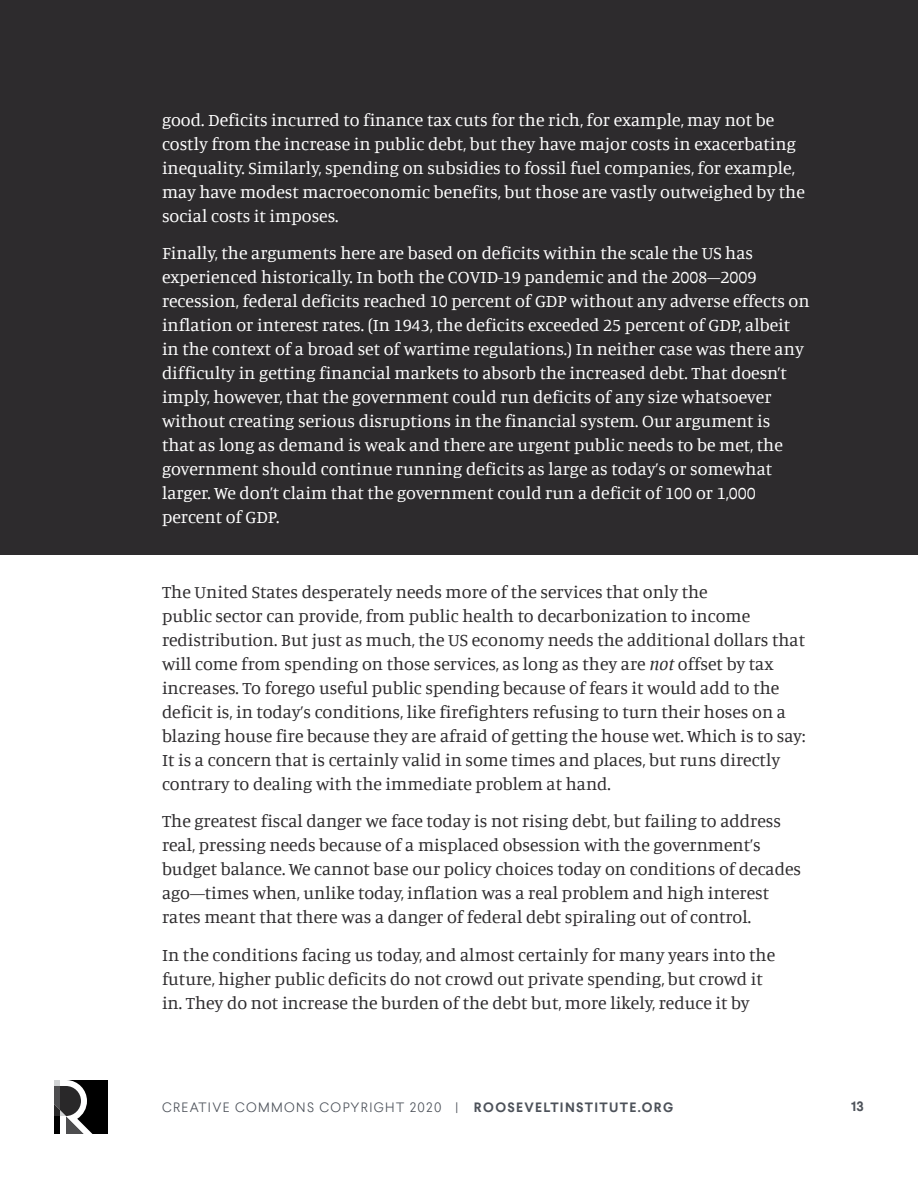
<style>
.page{position:relative;width:918px;height:1188px;background:#fff}
.page>*{position:absolute;margin:0;border:0;box-sizing:border-box;transform-origin:0 0}
.t1{font:18px/24px "Manuale";color:#2d2b2d}
.t2{font:18px/24px "Manuale";color:#fff}
.t3{font:300 13.5px "Larsseit";letter-spacing:.1em;color:#4d525a}
.t4{font:700 13.5px "Larsseit";color:#4d525a}
.s1{font-style:italic}
.s2{font-weight:700}
</style>
<div class="page">
<div style="left:0;top:0;width:918px;height:554px;background:#2d2b2d"></div>
<svg style="left:54px;top:1080px;width:54px;height:54px"></svg>
<p class="t2" style="left:162px;top:107px;width:644px">good. Deficits incurred to finance tax cuts for the rich, for example, may not be costly from the increase in public debt, but they have major costs in exacerbating inequality. Similarly, spending on subsidies to fossil fuel companies, for example, may have modest macroeconomic benefits, but those are vastly outweighed by the social costs it imposes.</p>
<p class="t2" style="left:162px;top:240px;width:649px">Finally, the arguments here are based on deficits within the scale the US has experienced historically. In both the COVID-19 pandemic and the 2008–2009 recession, federal deficits reached 10 percent of GDP without any adverse effects on inflation or interest rates. (In 1943, the deficits exceeded 25 percent of GDP, albeit in the context of a broad set of wartime regulations.) In neither case was there any difficulty in getting financial markets to absorb the increased debt. That doesn’t imply, however, that the government could run deficits of any size whatsoever without creating serious disruptions in the financial system. Our argument is<br>that as long as demand is weak and there are urgent public needs to be met, the government should continue running deficits as large as today’s or somewhat larger. We don’t claim that the government could run a deficit of 100 or 1,000 percent of GDP.</p>
<p class="t1" style="left:162px;top:579px;width:645px">The United States desperately needs more of the services that only the<br>public sector can provide, from public health to decarbonization to income redistribution. But just as much, the US economy needs the additional dollars that will come from spending on those services, as long as they are <span class="s1">not</span> offset by tax increases. To forego useful public spending because of fears it would add to the deficit is, in today’s conditions, like firefighters refusing to turn their hoses on a blazing house fire because they are afraid of getting the house wet. Which is to say:<br>It is a concern that is certainly valid in some times and places, but runs directly contrary to dealing with the immediate problem at hand.</p>
<p class="t1" style="left:162px;top:809px;width:641px">The greatest fiscal danger we face today is not rising debt, but failing to address real, pressing needs because of a misplaced obsession with the government’s budget balance. We cannot base our policy choices today on conditions of decades ago—times when, unlike today, inflation was a real problem and high interest rates meant that there was a danger of federal debt spiraling out of control.</p>
<p class="t1" style="left:162px;top:942px;width:615px">In the conditions facing us today, and almost certainly for many years into the future, higher public deficits do not crowd out private spending, but crowd it in. They do not increase the burden of the debt but, more likely, reduce it by</p>
<p class="t3" style="left:162px;top:1098px;width:513px">CREATIVE COMMONS COPYRIGHT 2020 | <span class="s2">ROOSEVELTINSTITUTE.ORG</span></p>
<p class="t4" style="left:851px;top:1097px;width:14px">13</p>
</div>
